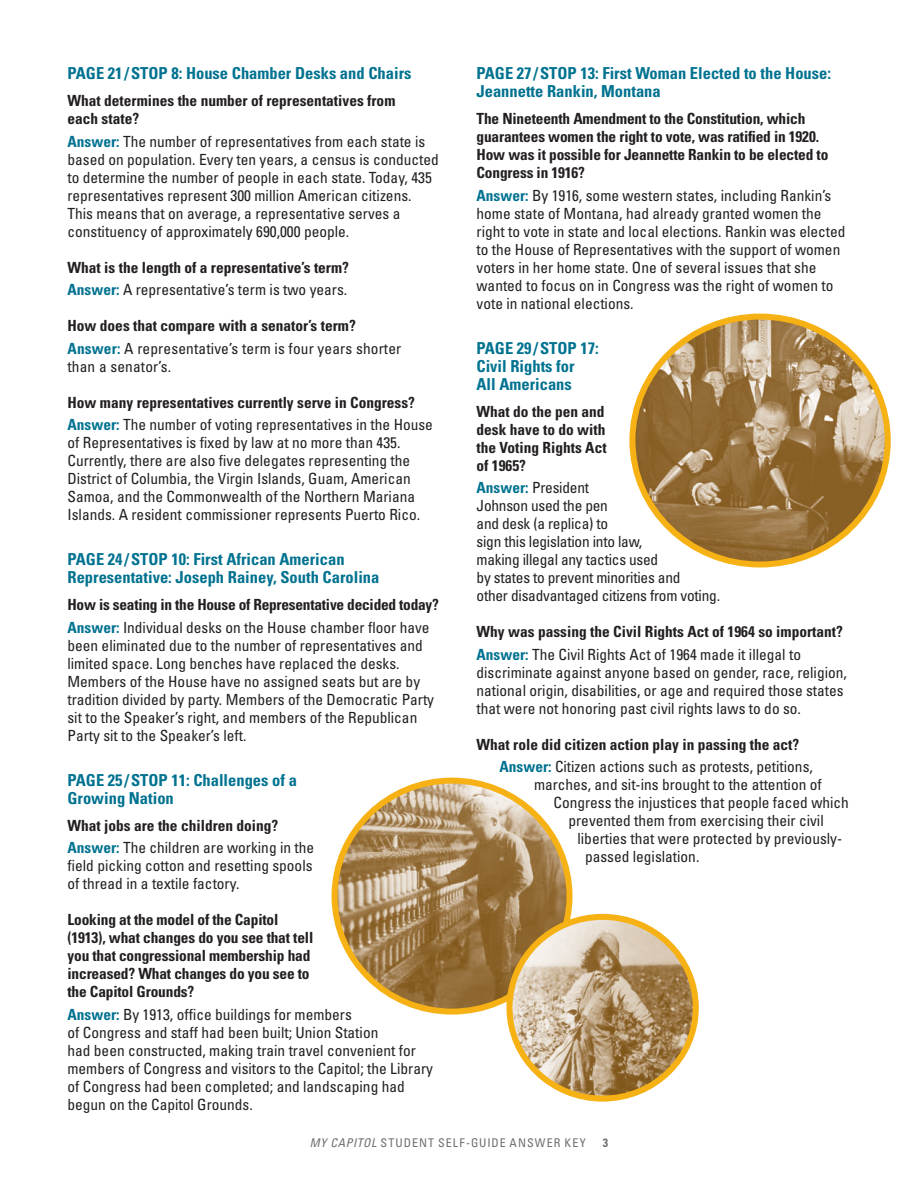
<style>
.page{position:relative;width:918px;height:1188px;background:#fff}
.page>*{position:absolute;margin:0;border:0;box-sizing:border-box;transform-origin:0 0}
.t1{font:700 condensed 16.5px/18px "Univers LT Std";color:#007290}
.t2{font:condensed 15.3px/18px "Univers LT Std";color:#231f20}
.t3{font:700 condensed 15.3px/18px "Univers LT Std";letter-spacing:-.01em;color:#231f20}
.t4{font:condensed 12px "Univers LT Std";letter-spacing:.09em;color:#6d6f71}
.t5{font:700 condensed 12px "Univers LT Std";color:#6d6f71}
.s1{font-weight:700;color:#007290}
.s2{color:#007290}
.s3{font-weight:400}
.s4{font-weight:700}
.s5{font-style:italic}
</style>
<div class="page">
<img style="left:335px;top:782px;width:234px;height:230px">
<div style="left:332px;top:778px;width:240px;height:237px;border:6px solid #f6b114;border-radius:50%"></div>
<img style="left:512px;top:917px;width:184px;height:180px">
<div style="left:506px;top:914px;width:193px;height:188px;border:6px solid #f6b114;border-radius:50%"></div>
<img style="left:633px;top:317px;width:255px;height:247px">
<div style="left:629px;top:314px;width:262px;height:253px;border:6px solid #f6b114;border-radius:50%"></div>
<p class="t1" style="left:68px;top:65px;width:345px">Page 21 /Stop 8: House Chamber Desks and Chairs</p>
<p class="t3" style="left:68px;top:92px;width:329px">What determines the number of representatives from each state?</p>
<p class="t2" style="left:68px;top:132px;width:373px"><span class="s1">Answer:</span> The number of representatives from each state is based on population. Every ten years, a census is conducted to determine the number of people in each state. Today, 435 representatives represent 300 million American citizens.<br>This means that on average, a representative serves a constituency of approximately 690,000 people.</p>
<p class="t3" style="left:68px;top:256px;width:283px;line-height:22.5px">What is the length of a representative’s term?<br><span class="s2">Answer:</span> <span class="s3">A representative’s term is two years.</span></p>
<p class="t2" style="left:68px;top:315px;width:335px;line-height:22.5px"><span class="s4">How does that compare with a senator’s term?<br></span><span class="s1">Answer:</span> A representative’s term is four years shorter</p>
<p class="t2" style="left:68px;top:357px;width:105px">than a senator’s.</p>
<p class="t3" style="left:68px;top:391px;width:367px;line-height:22.5px">How many representatives currently serve in Congress?<br><span class="s2">Answer:</span> <span class="s3">The number of voting representatives in the House</span></p>
<p class="t2" style="left:68px;top:434px;width:354px">of Representatives is fixed by law at no more than 435.<br>Currently, there are also five delegates representing the District of Columbia, the Virgin Islands, Guam, American Samoa, and the Commonwealth of the Northern Mariana Islands. A resident commissioner represents Puerto Rico.</p>
<p class="t1" style="left:68px;top:551px;width:313px">Page 24 /Stop 10: First African American<br>Representative: Joseph Rainey, South Carolina</p>
<p class="t3" style="left:68px;top:594px;width:373px;line-height:22.5px">How is seating in the House of Representative decided today?<br><span class="s2">Answer:</span> <span class="s3">I ndividual desks on the House chamber floor have</span></p>
<p class="t2" style="left:68px;top:636px;width:368px">been eliminated due to the number of representatives and limited space. Long benches have replaced the desks.<br>Members of the House have no assigned seats but are by tradition divided by party. Members of the Democratic Party sit to the Speaker’s right, and members of the Republican Party sit to the Speaker’s left.</p>
<p class="t1" style="left:68px;top:771px;width:231px">Page 25 /Stop 11: Challenges of a<br>Growing Nation</p>
<p class="t3" style="left:68px;top:814px;width:248px;line-height:22.5px">What jobs are the children doing?<br><span class="s2">Answer:</span> <span class="s3">The children are working in the</span></p>
<p class="t2" style="left:68px;top:857px;width:247px">field picking cotton and resetting spools of thread in a textile factory.</p>
<p class="t3" style="left:68px;top:911px;width:247px">Looking at the model of the Capitol (1913), what changes do you see that tell you that congressional membership had increased? What changes do you see to the Capitol Grounds?</p>
<p class="t2" style="left:68px;top:1005px;width:367px"><span class="s1">Answer:</span> By 1913, office buildings for members<br>of Congress and staff had been built; Union Station<br>had been constructed, making train travel convenient for members of Congress and visitors to the Capitol; the Library of Congress had been completed; and landscaping had begun on the Capitol Grounds.</p>
<p class="t1" style="left:477px;top:65px;width:356px">Page 27 /Stop 13: First Woman Elected to the House:<br>Jeannette Rankin, Montana</p>
<p class="t3" style="left:477px;top:110px;width:353px">The Nineteenth Amendment to the Constitution, which guarantees women the right to vote, was ratified in 1920.<br>How was it possible for Jeannette Rankin to be elected to Congress in 1916?</p>
<p class="t2" style="left:477px;top:186px;width:370px"><span class="s1">Answer:</span> By 1916, some western states, including Rankin’s home state of Montana, had already granted women the right to vote in state and local elections. Rankin was elected to the House of Representatives with the support of women voters in her home state. One of several issues that she wanted to focus on in Congress was the right of women to vote in national elections.</p>
<p class="t1" style="left:477px;top:339px;width:124px">Page 29 /Stop 17:<br>Civil Rights for<br>All Americans</p>
<p class="t3" style="left:477px;top:402px;width:132px">What do the pen and desk have to do with the Voting Rights Act of 1965?</p>
<p class="t2" style="left:477px;top:479px;width:245px"><span class="s1">Answer:</span> President<br>Johnson used the pen<br>and desk (a replica) to<br>sign this legislation into law,<br>making illegal any tactics used<br>by states to prevent minorities and<br>other disadvantaged citizens from voting.</p>
<p class="t3" style="left:477px;top:621px;width:368px;line-height:22.5px">Why was passing the Civil Rights Act of 1964 so important?<br><span class="s2">Answer:</span> <span class="s3">The Civil Rights Act of 1964 made it illegal to</span></p>
<p class="t2" style="left:477px;top:663px;width:372px">discriminate against anyone based on gender, race, religion, national origin, disabilities, or age and required those states that were not honoring past civil rights laws to do so.</p>
<p class="t3" style="left:500px;top:733px;width:315px;line-height:22.5px;text-indent:-23px">What role did citizen action play in passing the act?<br><span class="s2">Answer:</span> <span class="s3">Citizen actions such as protests, petitions,</span></p>
<p class="t2" style="left:534px;top:776px;width:289px">marches, and sit-ins brought to the attention of</p>
<p class="t2" style="left:554px;top:794px;width:297px">Congress the injustices that people faced which</p>
<p class="t2" style="left:569px;top:812px;width:257px">prevented them from exercising their civil</p>
<p class="t2" style="left:578px;top:830px;width:266px">liberties that were protected by previously-</p>
<p class="t2" style="left:585px;top:848px;width:116px">passed legislation.</p>
<p class="t4" style="left:310px;top:1135px;width:277px"><span class="s5">My Capitol</span> Student Self-Guide Answer Key</p>
<p class="t5" style="left:603px;top:1136px;width:7px">3</p>
</div>
